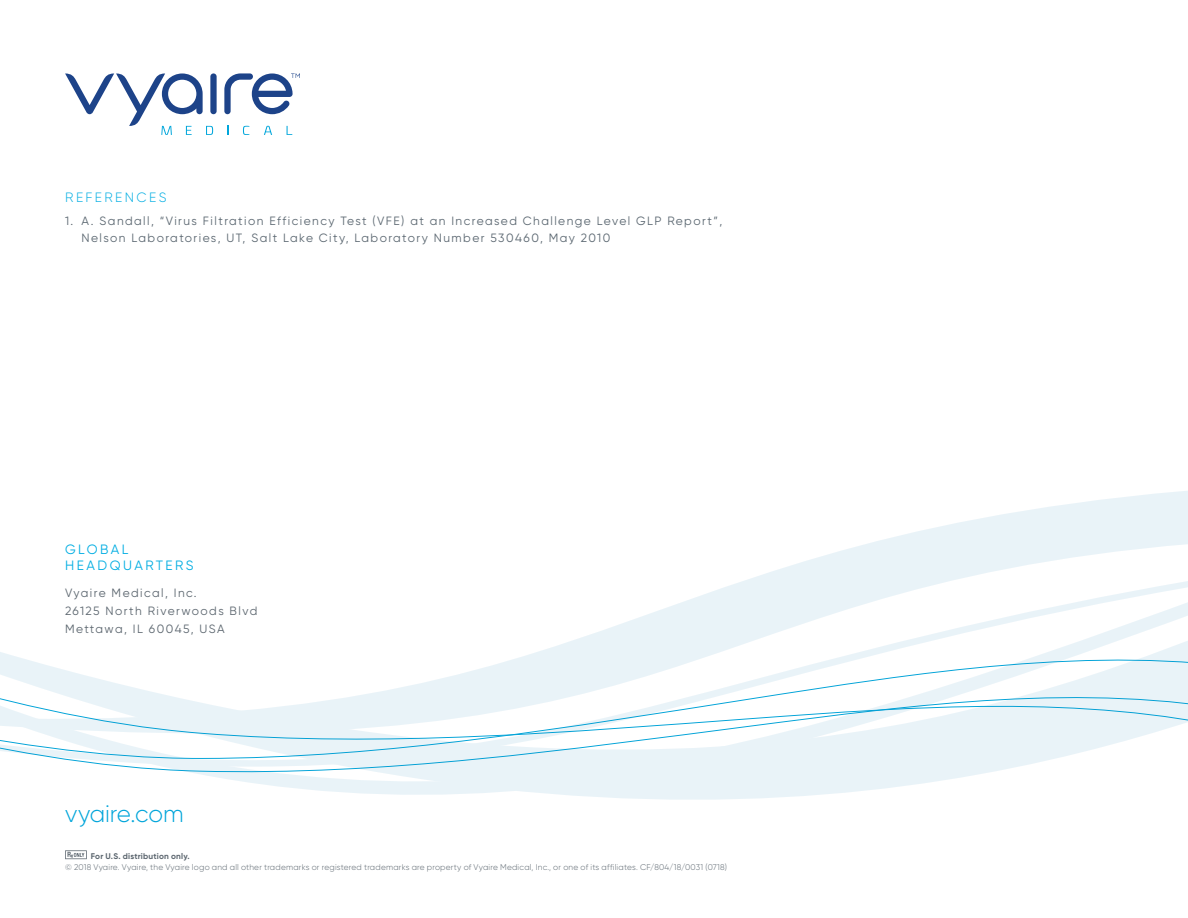
<style>
.page{position:relative;width:1188px;height:918px;background:#fff}
.page>*{position:absolute;margin:0;border:0;box-sizing:border-box;transform-origin:0 0}
.Specifications_8_11{font:300 24px "Gilroy";letter-spacing:-.005em;color:#00a5da}
.BC_Titles{font:13.5px/16.5px "Gilroy";letter-spacing:.185em;color:#00ade2}
.t1{font:300 13.5px "Gilroy";letter-spacing:.175em;color:#00ade2}
.References{font:12px/16.5px "Gilroy";letter-spacing:.12em;color:#5a6670}
.Address{font:12px "Gilroy";letter-spacing:.12em;color:#5c666f}
.t2{font:300 8.25px "Gilroy";letter-spacing:.025em;color:#5c666f}
.t3{font:700 8.25px "Gilroy";letter-spacing:.025em;color:#5c666f}
</style>
<div class="page">
<svg style="left:814px;top:491px;width:374px;height:68px;fill:#e9f3f8"></svg>
<svg style="left:307px;top:559px;width:754px;height:241px"></svg>
<svg style="left:0;top:562px;width:1188px;height:227px"></svg>
<svg style="left:65px;top:850px;width:22px;height:9px"></svg>
<div style="left:210px;top:73px;width:7px;height:41px;background:#1d4389;border-radius:3px"></div>
<svg style="left:224px;top:73px;width:76px;height:41px"></svg>
<svg style="left:65px;top:73px;width:148px;height:62px"></svg>
<svg style="left:243px;top:126px;width:6px;height:9px"></svg>
<svg style="left:264px;top:126px;width:8px;height:9px"></svg>
<svg style="left:287px;top:126px;width:5px;height:9px"></svg>
<p class="t1" style="left:65px;top:189px;width:103px">REFERENCES</p>
<p class="References" style="left:82px;top:213px;width:642px;text-indent:-16px">1. A. Sandall, “Virus Filtration Efficiency Test (VFE) at an Increased Challenge Level GLP Report”,<br>Nelson Laboratories, UT, Salt Lake City, Laboratory Number 530460, May 2010</p>
<p class="BC_Titles" style="left:65px;top:541px;width:130px">GLOBAL<br>HEADQUARTERS</p>
<p class="Address" style="left:65px;top:585px;width:133px">Vyaire Medical, Inc.</p>
<p class="Address" style="left:65px;top:603px;width:194px">26125 North Riverwoods Blvd</p>
<p class="Address" style="left:65px;top:621px;width:161px">Mettawa, IL 60045, USA</p>
<p class="Specifications_8_11" style="left:65px;top:799px;width:120px">vyaire.com</p>
<p class="t3" style="left:91px;top:851px;width:101px">For U.S. distribution only.</p>
<p class="t2" style="left:65px;top:862px;width:664px">© 2018 Vyaire. Vyaire, the Vyaire logo and all other trademarks or registered trademarks are property of Vyaire Medical, Inc., or one of its affiliates. CF/804/18/0031 (0718)</p>
</div>
